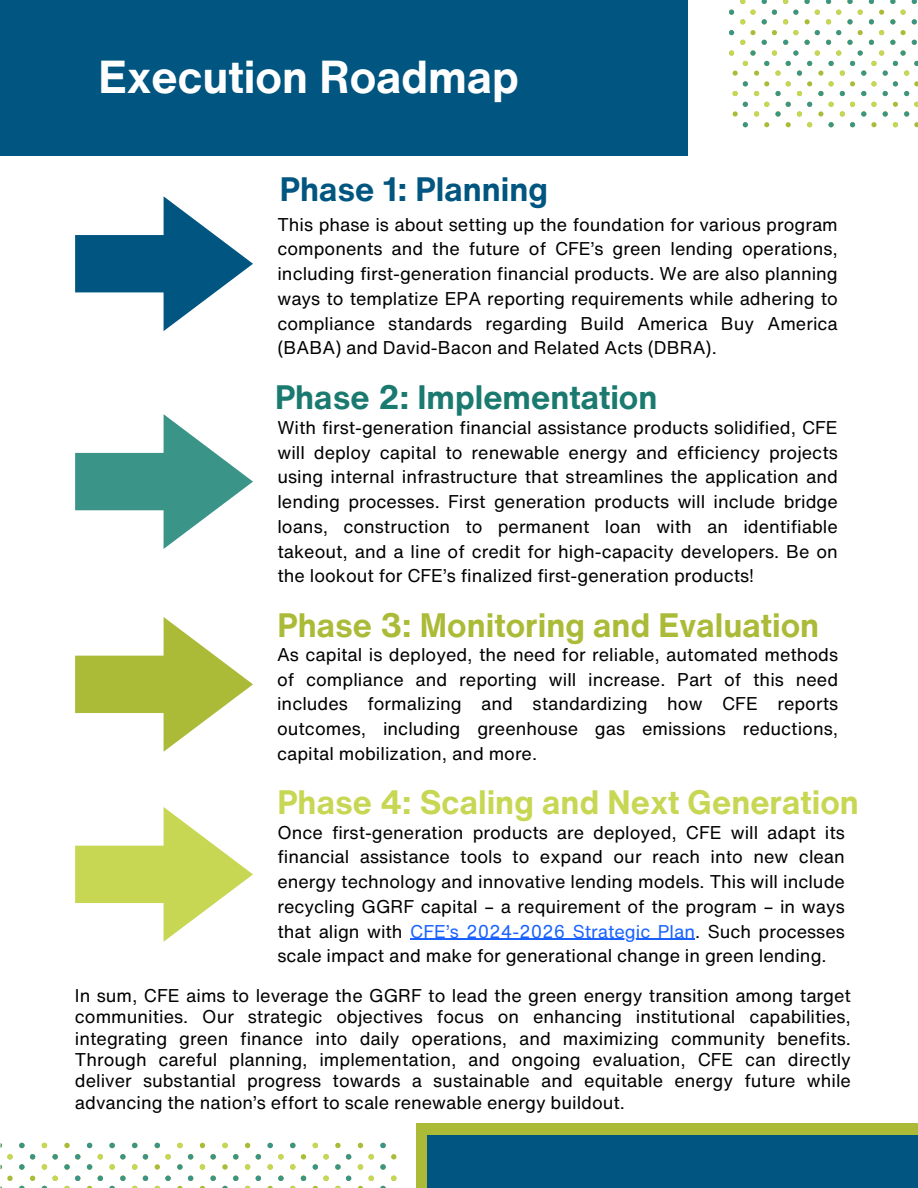
<style>
.page{position:relative;width:918px;height:1188px;background:#fff}
.page>*{position:absolute;margin:0;border:0;box-sizing:border-box;transform-origin:0 0}
.t1{font:700 45px "Helvetica Now Text";color:#fff}
.t2{font:700 33px "Helvetica Now Text";color:#c7d754}
.t3{font:700 33px "Helvetica Now Text";color:#abbb38}
.t4{font:700 33px "Helvetica Now Text";color:#1a7a6f}
.t5{font:700 33px "Helvetica Now Text";color:#005680}
.t6{font:18px/24.8px "Helvetica Now Text";color:#000;text-align:justify}
.s1{color:#1a62ff}
</style>
<div class="page">
<div style="left:0;top:0;width:688px;height:155px;background:#005680"></div>
<svg style="left:901px;top:30px;width:5px;height:5px"></svg>
<svg style="left:901px;top:10px;width:5px;height:5px"></svg>
<svg style="left:826px;top:10px;width:15px;height:14px"></svg>
<svg style="left:805px;top:10px;width:15px;height:14px"></svg>
<svg style="left:783px;top:0;width:5px;height:4px"></svg>
<svg style="left:740px;top:0;width:5px;height:4px"></svg>
<svg style="left:740px;top:10px;width:16px;height:14px"></svg>
<svg style="left:740px;top:30px;width:16px;height:15px"></svg>
<svg style="left:912px;top:0;width:5px;height:4px"></svg>
<svg style="left:912px;top:19px;width:5px;height:5px"></svg>
<svg style="left:912px;top:40px;width:5px;height:5px"></svg>
<svg style="left:890px;top:0;width:5px;height:4px"></svg>
<svg style="left:890px;top:19px;width:5px;height:5px"></svg>
<svg style="left:890px;top:40px;width:5px;height:5px"></svg>
<svg style="left:869px;top:0;width:5px;height:4px"></svg>
<svg style="left:869px;top:10px;width:15px;height:14px"></svg>
<svg style="left:869px;top:30px;width:15px;height:15px"></svg>
<svg style="left:847px;top:0;width:6px;height:4px"></svg>
<svg style="left:847px;top:10px;width:16px;height:14px"></svg>
<svg style="left:847px;top:30px;width:16px;height:15px"></svg>
<svg style="left:826px;top:0;width:5px;height:4px"></svg>
<svg style="left:826px;top:30px;width:15px;height:15px"></svg>
<svg style="left:805px;top:0;width:5px;height:4px"></svg>
<svg style="left:805px;top:30px;width:15px;height:15px"></svg>
<svg style="left:783px;top:10px;width:15px;height:14px"></svg>
<svg style="left:783px;top:30px;width:15px;height:15px"></svg>
<svg style="left:762px;top:0;width:5px;height:4px"></svg>
<svg style="left:762px;top:10px;width:15px;height:14px"></svg>
<svg style="left:762px;top:30px;width:15px;height:15px"></svg>
<svg style="left:729px;top:10px;width:5px;height:5px"></svg>
<svg style="left:729px;top:30px;width:5px;height:5px"></svg>
<svg style="left:818px;top:111px;width:5px;height:6px"></svg>
<svg style="left:829px;top:102px;width:5px;height:5px"></svg>
<svg style="left:754px;top:102px;width:15px;height:25px"></svg>
<svg style="left:904px;top:102px;width:14px;height:25px"></svg>
<svg style="left:883px;top:102px;width:15px;height:25px"></svg>
<svg style="left:861px;top:102px;width:16px;height:25px"></svg>
<svg style="left:840px;top:102px;width:15px;height:25px"></svg>
<svg style="left:829px;top:51px;width:89px;height:45px"></svg>
<svg style="left:829px;top:122px;width:5px;height:5px"></svg>
<svg style="left:797px;top:102px;width:15px;height:25px"></svg>
<svg style="left:775px;top:102px;width:16px;height:25px"></svg>
<svg style="left:729px;top:51px;width:94px;height:45px"></svg>
<svg style="left:733px;top:102px;width:15px;height:25px"></svg>
<div style="left:416px;top:1124px;width:502px;height:64px;background:#abbb38"></div>
<svg style="left:64px;top:1143px;width:6px;height:5px"></svg>
<svg style="left:200px;top:1143px;width:5px;height:5px"></svg>
<svg style="left:245px;top:1143px;width:5px;height:5px"></svg>
<svg style="left:301px;top:1154px;width:5px;height:5px"></svg>
<svg style="left:335px;top:1143px;width:6px;height:5px"></svg>
<svg style="left:358px;top:1143px;width:5px;height:5px"></svg>
<svg style="left:7px;top:1154px;width:6px;height:5px"></svg>
<svg style="left:42px;top:1143px;width:5px;height:5px"></svg>
<svg style="left:98px;top:1154px;width:5px;height:5px"></svg>
<svg style="left:132px;top:1164px;width:5px;height:6px"></svg>
<svg style="left:155px;top:1154px;width:16px;height:16px"></svg>
<svg style="left:177px;top:1143px;width:6px;height:5px"></svg>
<svg style="left:222px;top:1143px;width:6px;height:5px"></svg>
<svg style="left:245px;top:1164px;width:5px;height:6px"></svg>
<svg style="left:267px;top:1154px;width:17px;height:16px"></svg>
<svg style="left:290px;top:1164px;width:5px;height:6px"></svg>
<svg style="left:313px;top:1143px;width:5px;height:5px"></svg>
<svg style="left:313px;top:1176px;width:16px;height:12px"></svg>
<svg style="left:358px;top:1164px;width:5px;height:6px"></svg>
<svg style="left:369px;top:1176px;width:5px;height:5px"></svg>
<svg style="left:369px;top:1154px;width:5px;height:5px"></svg>
<svg style="left:1px;top:1176px;width:12px;height:12px"></svg>
<svg style="left:19px;top:1176px;width:16px;height:12px"></svg>
<svg style="left:19px;top:1143px;width:6px;height:5px"></svg>
<svg style="left:19px;top:1154px;width:16px;height:16px"></svg>
<svg style="left:42px;top:1176px;width:16px;height:12px"></svg>
<svg style="left:42px;top:1154px;width:16px;height:16px"></svg>
<svg style="left:64px;top:1176px;width:16px;height:12px"></svg>
<svg style="left:64px;top:1154px;width:16px;height:16px"></svg>
<svg style="left:87px;top:1164px;width:5px;height:6px"></svg>
<svg style="left:87px;top:1143px;width:5px;height:5px"></svg>
<svg style="left:98px;top:1176px;width:5px;height:5px"></svg>
<svg style="left:109px;top:1143px;width:6px;height:5px"></svg>
<svg style="left:109px;top:1176px;width:17px;height:12px"></svg>
<svg style="left:109px;top:1154px;width:17px;height:16px"></svg>
<svg style="left:132px;top:1143px;width:5px;height:5px"></svg>
<svg style="left:143px;top:1176px;width:5px;height:5px"></svg>
<svg style="left:143px;top:1154px;width:5px;height:5px"></svg>
<svg style="left:155px;top:1143px;width:5px;height:5px"></svg>
<svg style="left:155px;top:1176px;width:16px;height:12px"></svg>
<svg style="left:177px;top:1176px;width:16px;height:12px"></svg>
<svg style="left:177px;top:1154px;width:16px;height:16px"></svg>
<svg style="left:200px;top:1176px;width:16px;height:12px"></svg>
<svg style="left:200px;top:1154px;width:16px;height:16px"></svg>
<svg style="left:222px;top:1176px;width:16px;height:12px"></svg>
<svg style="left:222px;top:1154px;width:16px;height:16px"></svg>
<svg style="left:256px;top:1176px;width:5px;height:5px"></svg>
<svg style="left:256px;top:1154px;width:5px;height:5px"></svg>
<svg style="left:267px;top:1143px;width:6px;height:5px"></svg>
<svg style="left:267px;top:1176px;width:17px;height:12px"></svg>
<svg style="left:290px;top:1143px;width:5px;height:5px"></svg>
<svg style="left:301px;top:1176px;width:5px;height:5px"></svg>
<svg style="left:313px;top:1154px;width:16px;height:16px"></svg>
<svg style="left:335px;top:1176px;width:16px;height:12px"></svg>
<svg style="left:335px;top:1154px;width:16px;height:16px"></svg>
<svg style="left:380px;top:1176px;width:16px;height:12px"></svg>
<svg style="left:380px;top:1154px;width:16px;height:16px"></svg>
<svg style="left:380px;top:1143px;width:6px;height:5px"></svg>
<div style="left:427px;top:1136px;width:491px;height:52px;background:#005680"></div>
<svg style="left:75px;top:196px;width:178px;height:135px"></svg>
<svg style="left:75px;top:617px;width:178px;height:135px"></svg>
<svg style="left:75px;top:807px;width:178px;height:135px"></svg>
<hr style="left:410px;top:939px;width:285px;height:1px;background:#1a62ff">
<svg style="left:75px;top:414px;width:178px;height:135px"></svg>
<h2 class="t1" style="left:98px;top:44px;width:422px">Execution Roadmap</h2>
<p class="t5" style="left:280px;top:164px;width:270px">Phase 1: Planning</p>
<h1 class="t6" style="left:277px;top:212px;width:562px">This phase is about setting up the foundation for various program components and the future of CFE’s green lending operations, including first-generation financial products. We are also planning ways to templatize EPA reporting requirements while adhering to compliance standards regarding Build America Buy America (BABA) and David-Bacon and Related Acts (DBRA).</h1>
<p class="t4" style="left:275px;top:372px;width:384px">Phase 2: Implementation</p>
<p class="t6" style="left:277px;top:415px;width:562px">With first-generation financial assistance products solidified, CFE will deploy capital to renewable energy and efficiency projects using internal infrastructure that streamlines the application and lending processes. First generation products will include bridge loans, construction to permanent loan with an identifiable takeout, and a line of credit for high-capacity developers. Be on the lookout for CFE’s finalized first-generation products!</p>
<h2 class="t3" style="left:278px;top:600px;width:543px">Phase 3: Monitoring and Evaluation</h2>
<p class="t6" style="left:277px;top:642px;width:563px">As capital is deployed, the need for reliable, automated methods of compliance and reporting will increase. Part of this need includes formalizing and standardizing how CFE reports outcomes, including greenhouse gas emissions reductions, capital mobilization, and more.</p>
<h2 class="t2" style="left:277px;top:777px;width:583px">Phase 4: Scaling and Next Generation</h2>
<p class="t6" style="left:277px;top:820px;width:569px">Once first-generation products are deployed, CFE will adapt its financial assistance tools to expand our reach into new clean energy technology and innovative lending models. This will include recycling GGRF capital – a requirement of the program – in ways that align with <span class="s1">CFE’s 2024-2026 Strategic Plan</span>. Such processes</p>
<p class="t6" style="left:277px;top:943px;width:551px">scale impact and make for generational change in green lending.</p>
<p class="t6" style="left:75px;top:985px;width:778px;line-height:21.3px">In sum, CFE aims to leverage the GGRF to lead the green energy transition among target communities. Our strategic objectives focus on enhancing institutional capabilities, integrating green finance into daily operations, and maximizing community benefits.<br>Through careful planning, implementation, and ongoing evaluation, CFE can directly deliver substantial progress towards a sustainable and equitable energy future while advancing the nation’s effort to scale renewable energy buildout.</p>
</div>
